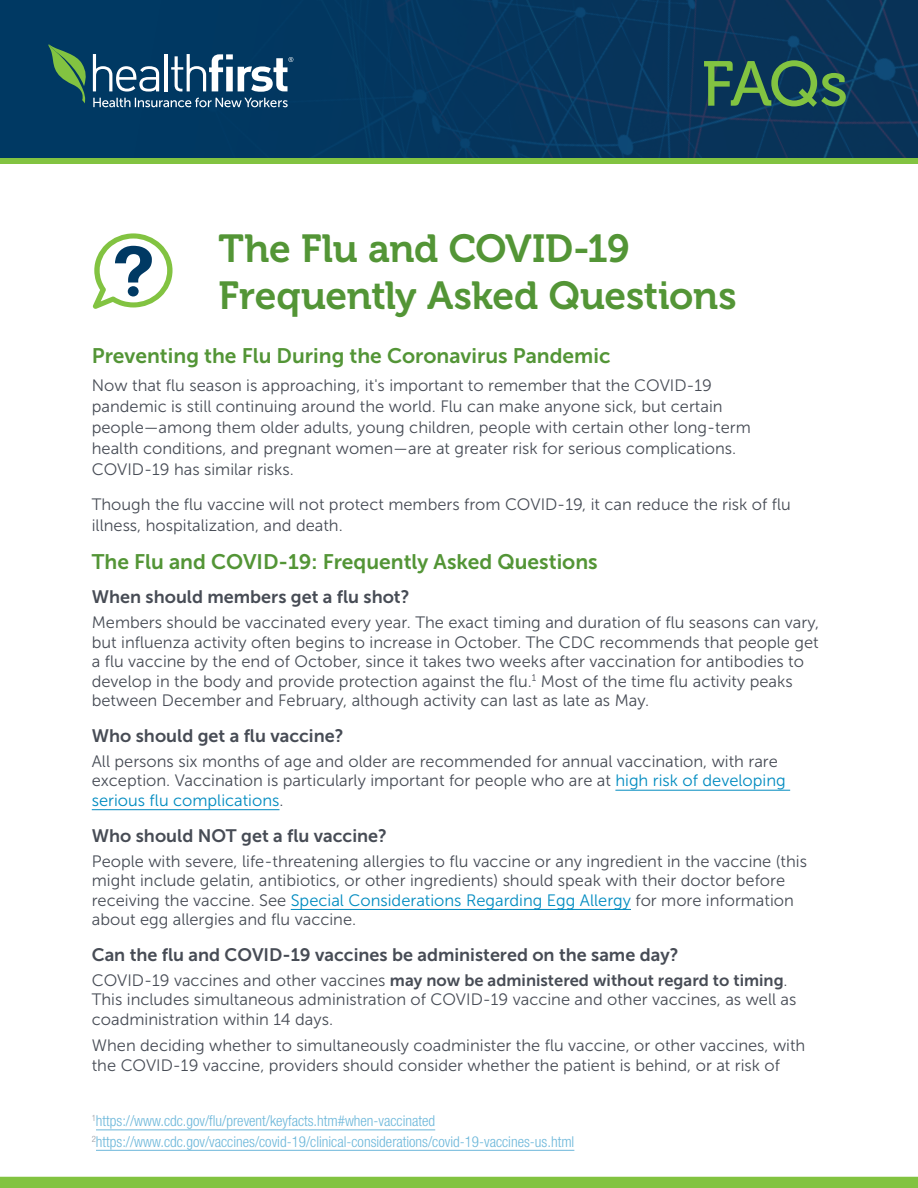
<style>
.page{position:relative;width:918px;height:1188px;background:#fff}
.page>*{position:absolute;margin:0;border:0;box-sizing:border-box;transform-origin:0 0}
.t1{font:63.15px "Museo 500";color:#82c341}
.t2{font:39px/46.8px "Museo 700";letter-spacing:-.01em;color:#539536}
.t3{font:21px "Museo Sans 700";color:#539536}
.t4{font:18px "Museo Sans 700";color:#474c55}
.t5{font:16.5px/19.5px "Museo Sans 300";color:#474c55}
.t6{font:16.5px "Museo Sans 700";color:#474c55}
.t7{font:300 condensed 15px/20.4px "Helvetica Neue LT Std";color:#6cb7da}
.s1{color:#008bc0}
.s2{font-family:"Museo Sans 300"}
</style>
<div class="page">
<svg style="left:93px;top:233px;width:80px;height:76px"></svg>
<div style="left:0;top:1177px;width:918px;height:11px;background:#82c341"></div>
<div style="left:0;top:0;width:918px;height:164px;background:#003963"></div>
<svg style="left:48px;top:44px;width:38px;height:59px"></svg>
<svg style="left:93px;top:54px;width:66px;height:38px"></svg>
<hr style="left:165px;top:54px;width:3px;height:37px;background:#fff">
<svg style="left:171px;top:54px;width:122px;height:38px"></svg>
<svg style="left:93px;top:98px;width:195px;height:9px"></svg>
<div style="left:0;top:158px;width:918px;height:6px;background:#82c341"></div>
<hr style="left:615px;top:790px;width:175px;height:1px;background:#008bc0">
<hr style="left:92px;top:809px;width:188px;height:1px;background:#008bc0">
<hr style="left:291px;top:909px;width:340px;height:1px;background:#008bc0">
<hr style="left:96px;top:1130px;width:339px;height:1px;background:#6cb7da">
<hr style="left:96px;top:1150px;width:478px;height:1px;background:#6cb7da">
<h1 class="t1" style="left:702px;top:49px;width:148px">FAQs</h1>
<h2 class="t2" style="left:219px;top:226px;width:520px">The Flu and COVID-19<br>Frequently Asked Questions</h2>
<p class="t3" style="left:92px;top:345px;width:520px">Preventing the Flu During the Coronavirus Pandemic</p>
<p class="t5" style="left:92px;top:375px;width:661px;line-height:21px">Now that flu season is approaching, it's important to remember that the COVID-19 pandemic is still continuing around the world. Flu can make anyone sick, but certain people—among them older adults, young children, people with certain other long-term health conditions, and pregnant women—are at greater risk for serious complications.<br>COVID-19 has similar risks.</p>
<p class="t5" style="left:92px;top:494px;width:701px;line-height:21px">Though the flu vaccine will not protect members from COVID-19, it can reduce the risk of flu illness, hospitalization, and death.</p>
<p class="t3" style="left:92px;top:550px;width:507px">The Flu and COVID-19: Frequently Asked Questions</p>
<p class="t4" style="left:92px;top:587px;width:319px">When should members get a flu shot?</p>
<p class="t5" style="left:92px;top:613px;width:729px">Members should be vaccinated every year. The exact timing and duration of flu seasons can vary, but influenza activity often begins to increase in October. The CDC recommends that people get a flu vaccine by the end of October, since it takes two weeks after vaccination for antibodies to develop in the body and provide protection against the flu.<sup>1</sup> Most of the time flu activity peaks between December and February, although activity can last as late as May.</p>
<p class="t4" style="left:92px;top:726px;width:253px">Who should get a flu vaccine?</p>
<p class="t5" style="left:92px;top:752px;width:695px">All persons six months of age and older are recommended for annual vaccination, with rare exception. Vaccination is particularly important for people who are at <span class="s1">high risk of developing serious flu complications</span>.</p>
<p class="t4" style="left:92px;top:826px;width:297px">Who should NOT get a flu vaccine?</p>
<p class="t5" style="left:92px;top:851px;width:717px">People with severe, life-threatening allergies to flu vaccine or any ingredient in the vaccine (this might include gelatin, antibiotics, or other ingredients) should speak with their doctor before receiving the vaccine. See <span class="s1">Special Considerations Regarding Egg Allergy</span> for more information about egg allergies and flu vaccine.</p>
<p class="t4" style="left:92px;top:945px;width:588px">Can the flu and COVID-19 vaccines be administered on the same day?</p>
<p class="t6" style="left:92px;top:971px;width:697px"><span class="s2">COVID-19 vaccines and other vaccines</span> may now be administered without regard to timing<span class="s2">.</span></p>
<p class="t5" style="left:92px;top:990px;width:706px">This includes simultaneous administration of COVID-19 vaccine and other vaccines, as well as coadministration within 14 days.</p>
<p class="t5" style="left:92px;top:1036px;width:715px">When deciding whether to simultaneously coadminister the flu vaccine, or other vaccines, with the COVID-19 vaccine, providers should consider whether the patient is behind, or at risk of</p>
<p class="t7" style="left:92px;top:1111px;width:484px"><sup>1</sup>https://www.cdc.gov/flu/prevent/keyfacts.htm#when-vaccinated<br><sup>2</sup>https://www.cdc.gov/vaccines/covid-19/clinical-considerations/covid-19-vaccines-us.html</p>
</div>
